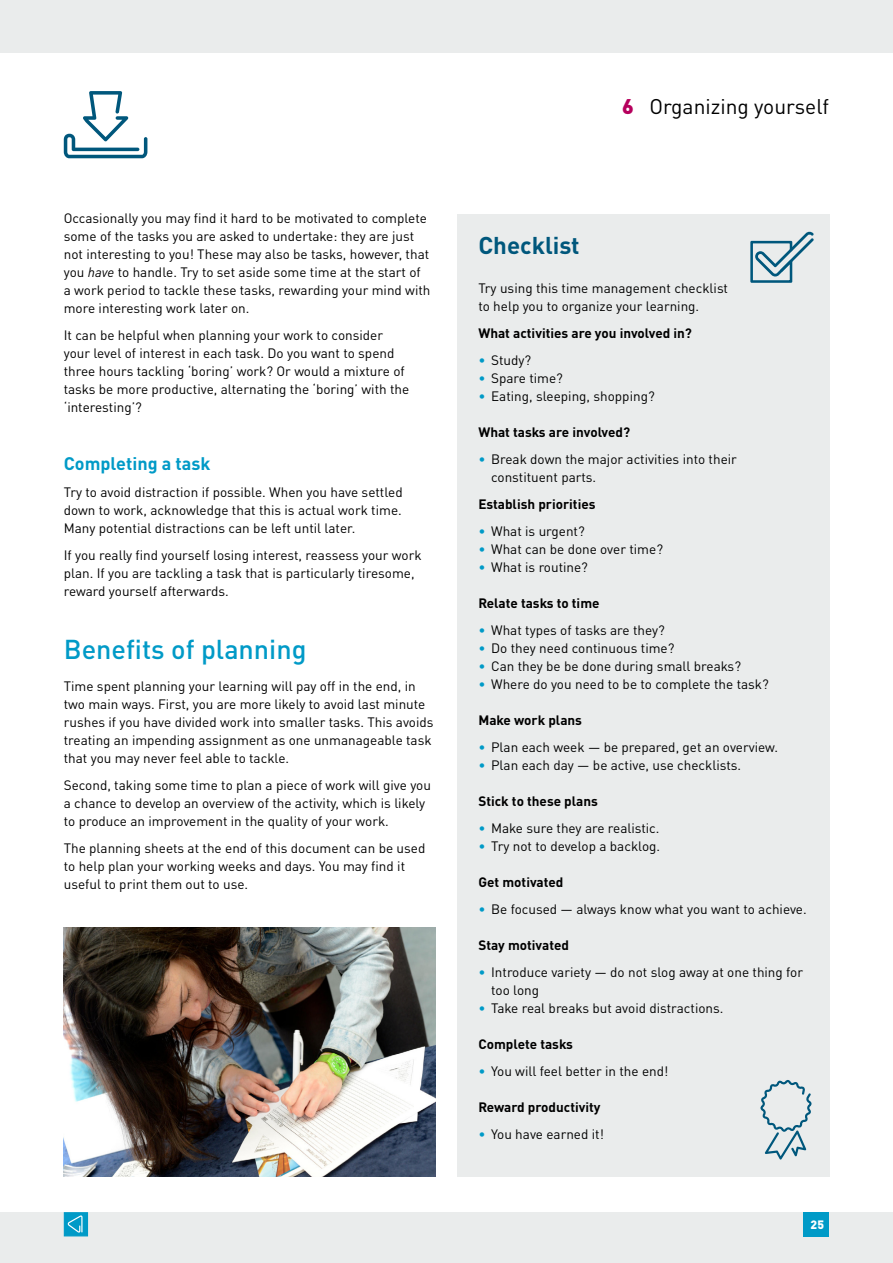
<style>
.page{position:relative;width:893px;height:1263px;background:#fff}
.page>*{position:absolute;margin:0;border:0;box-sizing:border-box;transform-origin:0 0}
.t1{font:500 27px "DINOT";color:#009ac7}
.t2{font:700 24px "DINOT";color:#00577c}
.t3{font:21px "DINOT";color:#000}
.t4{font:700 18px "DINOT";color:#009ac7}
.t5{font:13.5px/18px "DINOT";color:#000}
.t6{font:700 13.5px "DINOT";color:#000}
.t7{font:900 12px "DINOT";color:#fff}
.s1{font-style:italic}
.s2{font-weight:900;color:#b6005d}
.s3{color:#009ac7}
</style>
<div class="page">
<div style="left:0;top:1212px;width:893px;height:51px;background:#eaecec"></div>
<div style="left:804px;top:1212px;width:25px;height:24px;background:#009ac7"></div>
<div style="left:0;top:0;width:893px;height:53px;background:#eaecec"></div>
<div style="left:64px;top:1212px;width:24px;height:24px;background:#009ac7;border:1px solid #009ac7"></div>
<svg style="left:68px;top:1215px;width:15px;height:18px"></svg>
<div style="left:457px;top:214px;width:372px;height:963px;background:#eaecec"></div>
<img style="left:64px;top:927px;width:372px;height:250px">
<svg style="left:760px;top:1080px;width:52px;height:79px"></svg>
<svg style="left:750px;top:231px;width:64px;height:52px"></svg>
<svg style="left:64px;top:91px;width:83px;height:67px"></svg>
<p class="t5" style="left:64px;top:209px;width:368px">Occasionally you may find it hard to be motivated to complete some of the tasks you are asked to undertake: they are just not interesting to you! These may also be tasks, however, that you <span class="s1">have</span> to handle. Try to set aside some time at the start of a work period to tackle these tasks, rewarding your mind with more interesting work later on.</p>
<p class="t5" style="left:64px;top:326px;width:347px">It can be helpful when planning your work to consider your level of interest in each task. Do you want to spend three hours tackling ‘boring’ work? Or would a mixture of tasks be more productive, alternating the ‘boring’ with the ‘interesting’?</p>
<h3 class="t4" style="left:64px;top:452px;width:148px">Completing a task</h3>
<p class="t5" style="left:64px;top:483px;width:341px;text-align:justify">Try to avoid distraction if possible. When you have settled down to work, acknowledge that this is actual work time.<br>Many potential distractions can be left until later.</p>
<p class="t5" style="left:64px;top:546px;width:359px">If you really find yourself losing interest, reassess your work plan. If you are tackling a task that is particularly tiresome, reward yourself afterwards.</p>
<h1 class="t1" style="left:64px;top:632px;width:244px">Benefits of planning</h1>
<p class="t5" style="left:64px;top:677px;width:371px">Time spent planning your learning will pay off in the end, in two main ways. First, you are more likely to avoid last minute rushes if you have divided work into smaller tasks. This avoids treating an impending assignment as one unmanageable task that you may never feel able to tackle.</p>
<p class="t5" style="left:64px;top:776px;width:369px">Second, taking some time to plan a piece of work will give you a chance to develop an overview of the activity, which is likely to produce an improvement in the quality of your work.</p>
<p class="t5" style="left:64px;top:839px;width:363px">The planning sheets at the end of this document can be used to help plan your working weeks and days. You may find it useful to print them out to use.</p>
<h3 class="t3" style="left:622px;top:93px;width:209px"><span class="s2">6</span> Organizing yourself</h3>
<h2 class="t2" style="left:478px;top:229px;width:103px">Checklist</h2>
<p class="t5" style="left:478px;top:279px;width:251px">Try using this time management checklist to help you to organize your learning.</p>
<p class="t6" style="left:478px;top:324px;width:215px">What activities are you involved in?</p>
<p class="t5" style="left:478px;top:351px;width:54px"><span class="s3">•</span> Study?</p>
<p class="t5" style="left:478px;top:369px;width:86px"><span class="s3">•</span> Spare time?</p>
<p class="t5" style="left:478px;top:387px;width:178px"><span class="s3">•</span> Eating, sleeping, shopping?</p>
<p class="t6" style="left:478px;top:423px;width:153px">What tasks are involved?</p>
<p class="t5" style="left:491px;top:450px;width:247px;text-indent:-13px"><span class="s3">•</span> Break down the major activities into their constituent parts.</p>
<p class="t6" style="left:478px;top:495px;width:119px">Establish priorities</p>
<p class="t5" style="left:478px;top:522px;width:108px"><span class="s3">•</span> What is urgent?</p>
<p class="t5" style="left:478px;top:540px;width:186px"><span class="s3">•</span> What can be done over time?</p>
<p class="t5" style="left:478px;top:558px;width:111px"><span class="s3">•</span> What is routine?</p>
<p class="t6" style="left:478px;top:594px;width:123px">Relate tasks to time</p>
<p class="t5" style="left:478px;top:621px;width:188px"><span class="s3">•</span> What types of tasks are they?</p>
<p class="t5" style="left:478px;top:639px;width:198px"><span class="s3">•</span> Do they need continuous time?</p>
<p class="t5" style="left:478px;top:657px;width:264px"><span class="s3">•</span> Can they be be done during small breaks?</p>
<p class="t5" style="left:478px;top:675px;width:292px"><span class="s3">•</span> Where do you need to be to complete the task?</p>
<p class="t6" style="left:478px;top:711px;width:105px">Make work plans</p>
<p class="t5" style="left:478px;top:738px;width:301px"><span class="s3">•</span> Plan each week — be prepared, get an overview.</p>
<p class="t5" style="left:478px;top:756px;width:264px"><span class="s3">•</span> Plan each day — be active, use checklists.</p>
<p class="t6" style="left:478px;top:792px;width:121px">Stick to these plans</p>
<p class="t5" style="left:478px;top:819px;width:183px"><span class="s3">•</span> Make sure they are realistic.</p>
<p class="t5" style="left:478px;top:837px;width:183px"><span class="s3">•</span> Try not to develop a backlog.</p>
<p class="t6" style="left:478px;top:873px;width:87px">Get motivated</p>
<p class="t5" style="left:478px;top:900px;width:330px"><span class="s3">•</span> Be focused — always know what you want to achieve.</p>
<p class="t6" style="left:478px;top:936px;width:92px">Stay motivated</p>
<p class="t5" style="left:491px;top:963px;width:313px;text-indent:-13px"><span class="s3">•</span> Introduce variety — do not slog away at one thing for too long</p>
<p class="t5" style="left:478px;top:999px;width:247px"><span class="s3">•</span> Take real breaks but avoid distractions.</p>
<p class="t6" style="left:478px;top:1035px;width:96px">Complete tasks</p>
<p class="t5" style="left:478px;top:1062px;width:191px"><span class="s3">•</span> You will feel better in the end!</p>
<p class="t6" style="left:478px;top:1098px;width:124px">Reward productivity</p>
<p class="t5" style="left:478px;top:1125px;width:127px"><span class="s3">•</span> You have earned it!</p>
<p class="t7" style="left:811px;top:1217px;width:15px">25</p>
</div>
